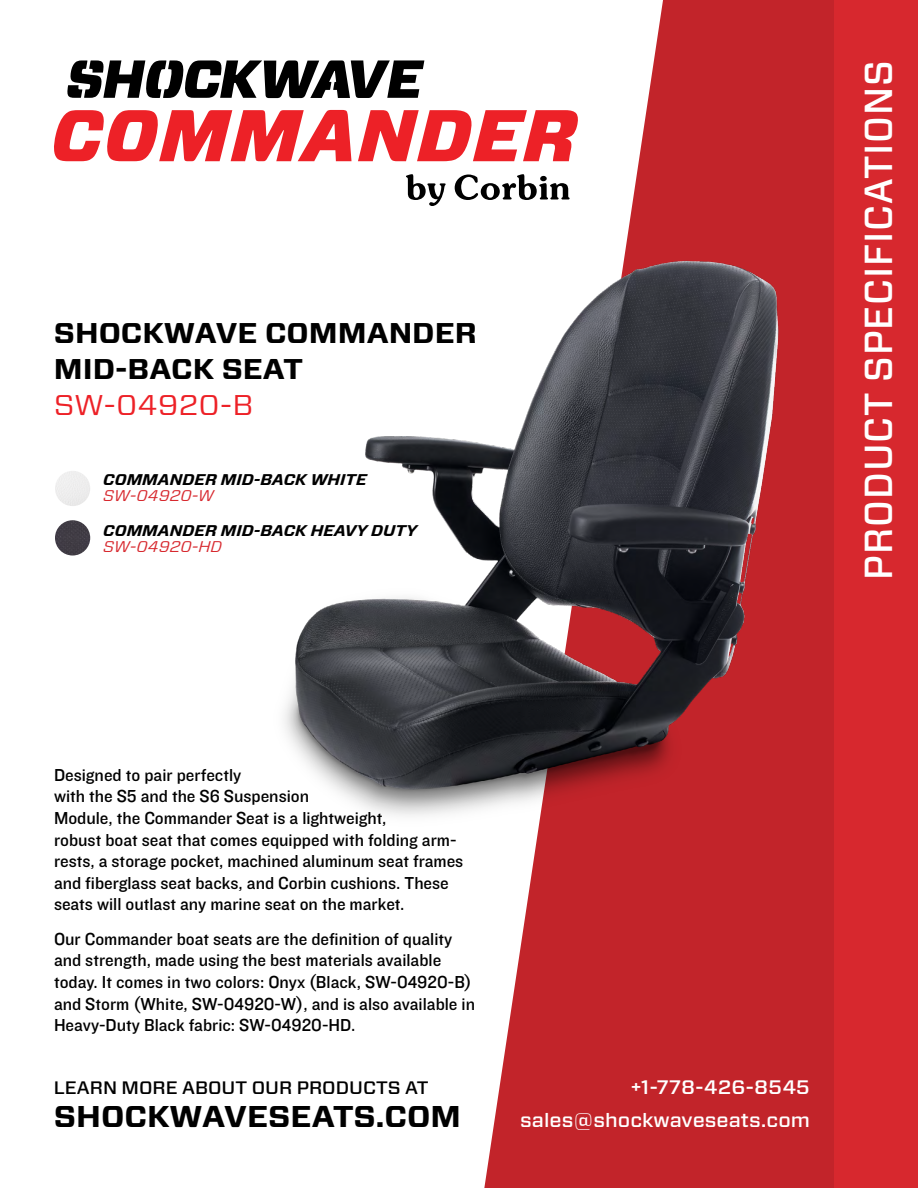
<style>
.page{position:relative;width:918px;height:1188px;background:#fff}
.page>*{position:absolute;margin:0;border:0;box-sizing:border-box;transform-origin:0 0}
.t1{font:500 39px "Forza";letter-spacing:.025em;color:#fff}
.t2{font:700 30px "Forza";color:#000;scale:1.09 1}
.t3{font:700 28.5px/36px "Forza";color:#000;scale:1.09 1}
.t4{font:28.5px "Forza";color:#ed2127;scale:1.09 1}
.t5{font:500 19.5px/33px "Forza";color:#fff;text-align:right;scale:1.09 1}
.t6{font:18px/21.6px "Knockout HTF31 Junior Middlewt";color:#000}
.t7{font:500 18px "Forza";color:#000;scale:1.09 1}
.t8{font:italic 700 15.45px "Forza";color:#000;scale:1.09 1}
.t9{font:italic 15.45px "Forza";color:#d7282e;scale:1.09 1}
</style>
<div class="page">
<svg style="left:484px;top:0;width:351px;height:1188px;fill:#c2242a"></svg>
<div style="left:835px;top:0;width:83px;height:1188px;background:#d7282e"></div>
<img style="left:284px;top:232px;width:538px;height:655px">
<svg style="left:67px;top:60px;width:357px;height:38px"></svg>
<svg style="left:54px;top:110px;width:298px;height:51px"></svg>
<svg style="left:358px;top:110px;width:220px;height:51px"></svg>
<svg style="left:406px;top:174px;width:40px;height:32px"></svg>
<svg style="left:455px;top:174px;width:115px;height:26px"></svg>
<img style="left:55px;top:520px;width:35px;height:36px;border-radius:18px">
<h3 class="t3" style="left:54px;top:315px;width:390px">SHOCKWAVE COMMANDER<br>MID-BACK SEAT</h3>
<h3 class="t4" style="left:54px;top:386px;width:185px">SW-04920-B</h3>
<p class="t8" style="left:103px;top:469px;width:243px">COMMANDER MID-BACK WHITE</p>
<p class="t9" style="left:103px;top:485px;width:103px">SW-04920-W</p>
<p class="t8" style="left:103px;top:520px;width:289px">COMMANDER MID-BACK HEAVY DUTY</p>
<p class="t9" style="left:103px;top:536px;width:111px">SW-04920-HD</p>
<h1 class="t1" style="left:853px;top:580px;width:521px;rotate:-90deg">PRODUCT SPECIFICATIONS</h1>
<p class="t6" style="left:54px;top:765px;width:411px">Designed to pair perfectly<br>with the S5 and the S6 Suspension<br>Module, the Commander Seat is a lightweight,<br>robust boat seat that comes equipped with folding arm&shy;rests, a storage pocket, machined aluminum seat frames and fiberglass seat backs, and Corbin cushions. These seats will outlast any marine seat on the market.</p>
<p class="t6" style="left:54px;top:929px;width:423px">Our Commander boat seats are the definition of quality and strength, made using the best materials available today. It comes in two colors: Onyx (Black, SW-04920-B) and Storm (White, SW-04920-W), and is also available in Heavy-Duty Black fabric: SW-04920-HD.</p>
<p class="t7" style="left:54px;top:1076px;width:345px">LEARN MORE ABOUT OUR PRODUCTS AT</p>
<h2 class="t2" style="left:54px;top:1097px;width:375px">SHOCKWAVESEATS.COM</h2>
<p class="t5" style="left:520px;top:1071px;width:267px">+1-778-426-8545 sales@shockwaveseats.com</p>
</div>
